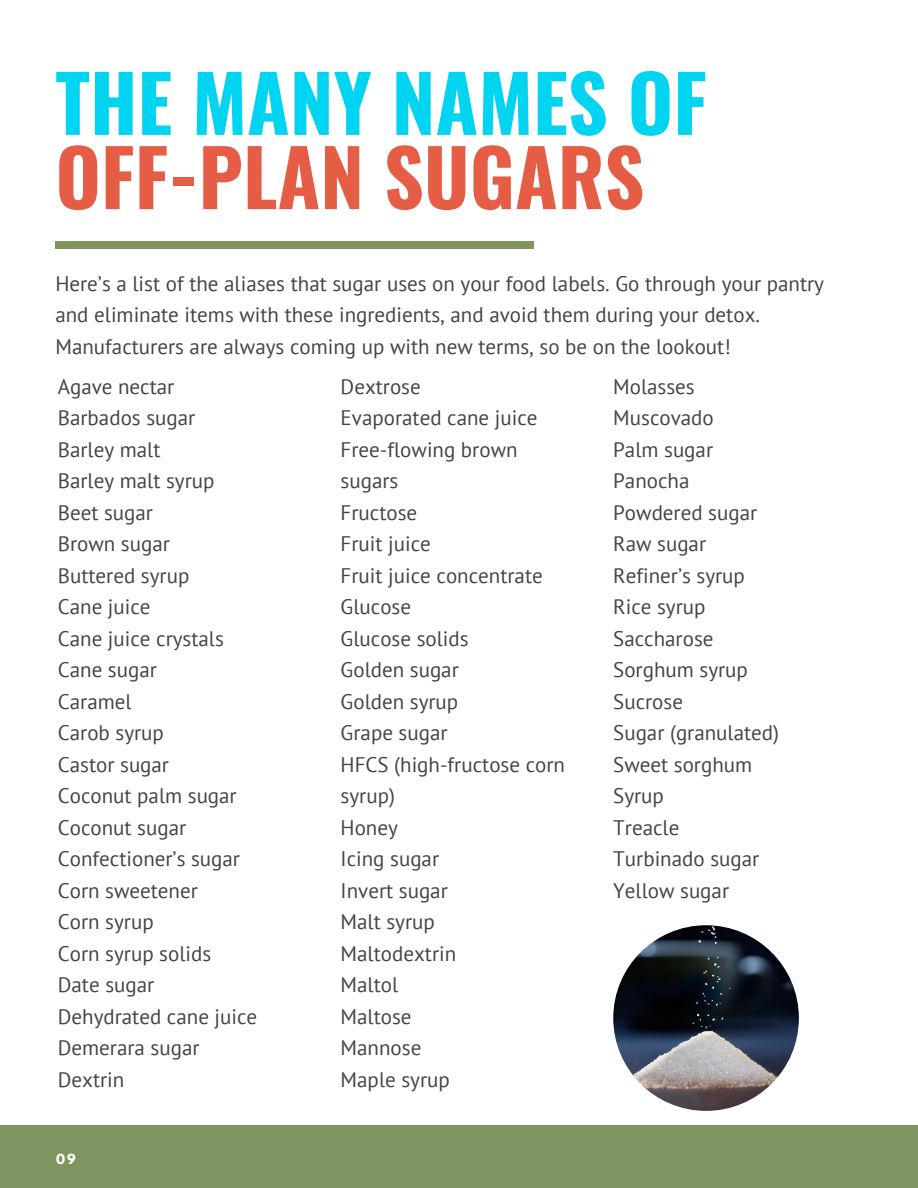
<style>
.page{position:relative;width:918px;height:1188px;background:#fff}
.page>*{position:absolute;margin:0;border:0;box-sizing:border-box;transform-origin:0 0}
.t1{font:700 77.85px/74.2px "Oswald";color:#00d4f1}
.t2{font:21px/31.5px "PT Sans";color:#444440}
.t3{font:700 12.45px "League Spartan";color:#fff}
.s1{color:#e55d45}
</style>
<div class="page">
<div style="left:55px;top:241px;width:479px;height:7px;background:#7f945f"></div>
<div style="left:0;top:1125px;width:918px;height:63px;background:#7f945f"></div>
<img style="left:613px;top:925px;width:186px;height:186px;border-radius:50%">
<p class="t1" style="left:55px;top:63px;width:653px">THE MANY NAMES OF<br><span class="s1">OFF-PLAN SUGARS</span></p>
<p class="t2" style="left:55px;top:267px;width:770px">Here’s a list of the aliases that sugar uses on your food labels. Go through your pantry and eliminate items with these ingredients, and avoid them during your detox.<br>Manufacturers are always coming up with new terms, so be on the lookout!</p>
<p class="t2" style="left:613px;top:370px;width:83px">Molasses</p>
<p class="t2" style="left:613px;top:402px;width:102px">Muscovado</p>
<p class="t2" style="left:613px;top:433px;width:101px">Palm sugar</p>
<p class="t2" style="left:613px;top:465px;width:78px">Panocha</p>
<p class="t2" style="left:613px;top:496px;width:146px">Powdered sugar</p>
<p class="t2" style="left:613px;top:528px;width:94px">Raw sugar</p>
<p class="t2" style="left:613px;top:559px;width:133px">Refiner’s syrup</p>
<p class="t2" style="left:613px;top:591px;width:94px">Rice syrup</p>
<p class="t2" style="left:613px;top:622px;width:102px">Saccharose</p>
<p class="t2" style="left:613px;top:654px;width:136px">Sorghum syrup</p>
<p class="t2" style="left:613px;top:685px;width:71px">Sucrose</p>
<p class="t2" style="left:613px;top:717px;width:167px">Sugar (granulated)</p>
<p class="t2" style="left:613px;top:748px;width:140px">Sweet sorghum</p>
<p class="t2" style="left:613px;top:780px;width:52px">Syrup</p>
<p class="t2" style="left:613px;top:811px;width:68px">Treacle</p>
<p class="t2" style="left:613px;top:843px;width:148px">Turbinado sugar</p>
<p class="t2" style="left:613px;top:874px;width:117px">Yellow sugar</p>
<p class="t2" style="left:58px;top:370px;width:118px">Agave nectar</p>
<p class="t2" style="left:58px;top:402px;width:139px">Barbados sugar</p>
<p class="t2" style="left:58px;top:433px;width:104px">Barley malt</p>
<p class="t2" style="left:58px;top:465px;width:158px">Barley malt syrup</p>
<p class="t2" style="left:58px;top:496px;width:97px">Beet sugar</p>
<p class="t2" style="left:58px;top:528px;width:114px">Brown sugar</p>
<p class="t2" style="left:58px;top:559px;width:133px">Buttered syrup</p>
<p class="t2" style="left:58px;top:591px;width:94px">Cane juice</p>
<p class="t2" style="left:58px;top:622px;width:168px">Cane juice crystals</p>
<p class="t2" style="left:58px;top:654px;width:101px">Cane sugar</p>
<p class="t2" style="left:58px;top:685px;width:75px">Caramel</p>
<p class="t2" style="left:58px;top:717px;width:108px">Carob syrup</p>
<p class="t2" style="left:58px;top:748px;width:113px">Castor sugar</p>
<p class="t2" style="left:58px;top:780px;width:180px">Coconut palm sugar</p>
<p class="t2" style="left:58px;top:811px;width:130px">Coconut sugar</p>
<p class="t2" style="left:58px;top:843px;width:184px">Confectioner’s sugar</p>
<p class="t2" style="left:58px;top:874px;width:142px">Corn sweetener</p>
<p class="t2" style="left:58px;top:906px;width:97px">Corn syrup</p>
<p class="t2" style="left:58px;top:937px;width:155px">Corn syrup solids</p>
<p class="t2" style="left:58px;top:969px;width:98px">Date sugar</p>
<p class="t2" style="left:58px;top:1000px;width:201px">Dehydrated cane juice</p>
<p class="t2" style="left:58px;top:1032px;width:143px">Demerara sugar</p>
<p class="t2" style="left:58px;top:1063px;width:68px">Dextrin</p>
<p class="t2" style="left:341px;top:370px;width:82px">Dextrose</p>
<p class="t2" style="left:341px;top:402px;width:198px">Evaporated cane juice</p>
<p class="t2" style="left:341px;top:433px;width:178px">Free-flowing brown sugars</p>
<p class="t2" style="left:341px;top:496px;width:78px">Fructose</p>
<p class="t2" style="left:341px;top:528px;width:92px">Fruit juice</p>
<p class="t2" style="left:341px;top:559px;width:204px">Fruit juice concentrate</p>
<p class="t2" style="left:341px;top:591px;width:72px">Glucose</p>
<p class="t2" style="left:341px;top:622px;width:130px">Glucose solids</p>
<p class="t2" style="left:341px;top:654px;width:120px">Golden sugar</p>
<p class="t2" style="left:341px;top:685px;width:119px">Golden syrup</p>
<p class="t2" style="left:341px;top:717px;width:108px">Grape sugar</p>
<p class="t2" style="left:341px;top:748px;width:226px">HFCS (high-fructose corn syrup)</p>
<p class="t2" style="left:341px;top:811px;width:59px">Honey</p>
<p class="t2" style="left:341px;top:843px;width:100px">Icing sugar</p>
<p class="t2" style="left:341px;top:874px;width:109px">Invert sugar</p>
<p class="t2" style="left:341px;top:906px;width:96px">Malt syrup</p>
<p class="t2" style="left:341px;top:937px;width:117px">Maltodextrin</p>
<p class="t2" style="left:341px;top:969px;width:59px">Maltol</p>
<p class="t2" style="left:341px;top:1000px;width:73px">Maltose</p>
<p class="t2" style="left:341px;top:1032px;width:82px">Mannose</p>
<p class="t2" style="left:341px;top:1063px;width:111px">Maple syrup</p>
<p class="t3" style="left:56px;top:1153px;width:21px">09</p>
</div>
